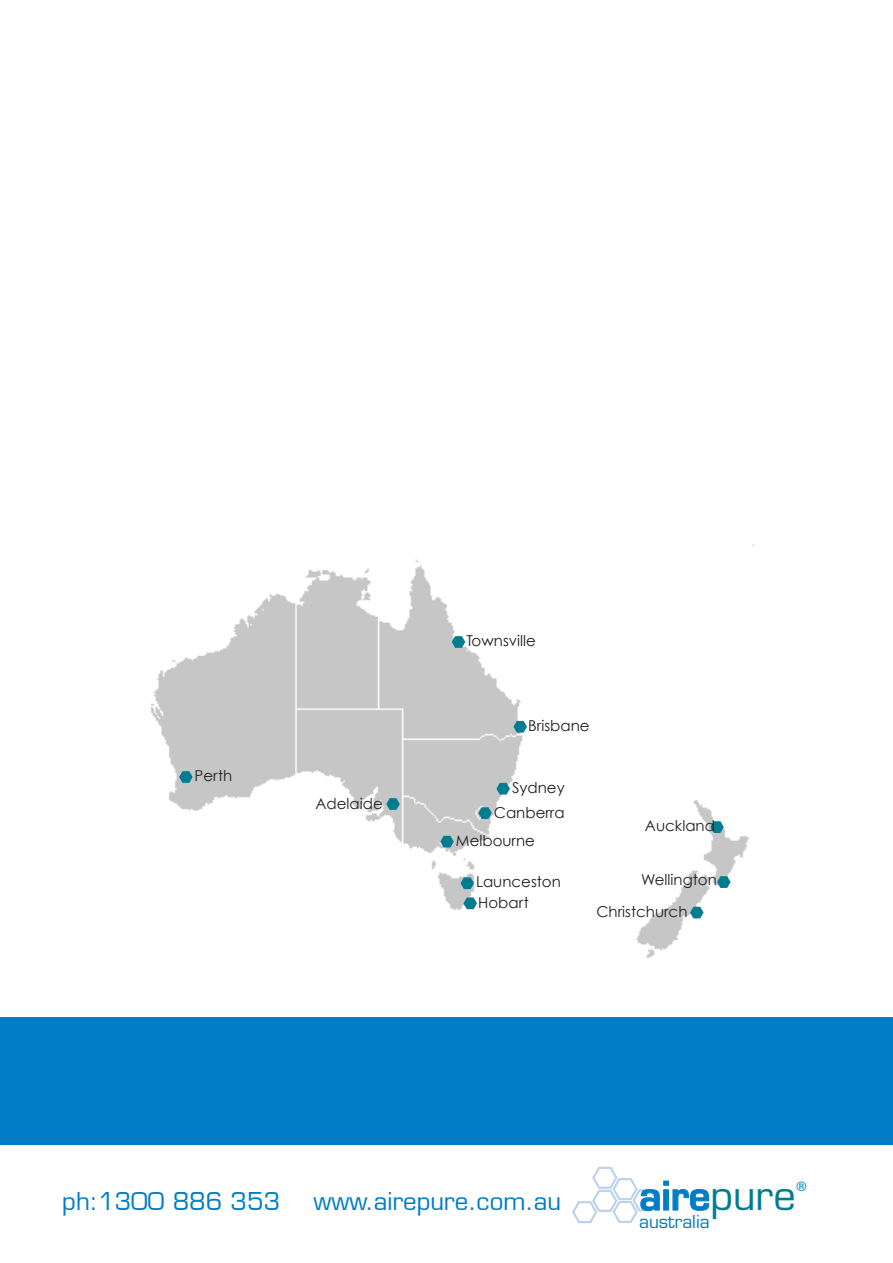
<style>
.page{position:relative;width:893px;height:1263px;background:#fff}
.page>*{position:absolute;margin:0;border:0;box-sizing:border-box;transform-origin:0 0}
.t1{font:43.5px "Eurose";color:#007dc5}
.t2{font:24px "Euromode Plain";color:#007dc5}
.t3{font:17.4px "Euromode Plain";color:#007dc5}
.t4{font:15px/24.3px "Century Gothic";color:#231f20}
.t5{font:13.95px "Eurose";color:#007dc5}
.s1{font-family:"Euromode Plain";font-size:39.75px;color:#007c91}
</style>
<div class="page">
<svg style="left:572px;top:1167px;width:137px;height:56px"></svg>
<div style="left:0;top:1017px;width:893px;height:128px;background:#007dc5"></div>
<img style="left:151px;top:544px;width:603px;height:414px">
<svg style="left:178px;top:770px;width:15px;height:14px"></svg>
<svg style="left:385px;top:797px;width:16px;height:14px"></svg>
<svg style="left:439px;top:834px;width:16px;height:14px"></svg>
<svg style="left:477px;top:806px;width:16px;height:14px"></svg>
<svg style="left:496px;top:781px;width:15px;height:14px"></svg>
<svg style="left:513px;top:720px;width:15px;height:13px"></svg>
<svg style="left:451px;top:635px;width:15px;height:14px"></svg>
<svg style="left:463px;top:896px;width:15px;height:14px"></svg>
<svg style="left:460px;top:876px;width:15px;height:14px"></svg>
<svg style="left:709px;top:820px;width:16px;height:14px"></svg>
<svg style="left:689px;top:905px;width:15px;height:14px"></svg>
<svg style="left:716px;top:875px;width:15px;height:14px"></svg>
<p class="t4" style="left:194px;top:763px;width:39px">Perth</p>
<p class="t4" style="left:315px;top:791px;width:69px">Adelaide</p>
<p class="t4" style="left:467px;top:628px;width:71px">Townsville</p>
<p class="t4" style="left:528px;top:713px;width:63px">Brisbane</p>
<p class="t4" style="left:494px;top:775px;width:72px;text-align:right">Sydney<br>Canberra</p>
<p class="t4" style="left:456px;top:828px;width:81px">Melbourne</p>
<p class="t4" style="left:476px;top:870px;width:86px;line-height:21.1px">Launceston<br>Hobart</p>
<p class="t4" style="left:645px;top:813px;width:72px">Auckland</p>
<p class="t4" style="left:596px;top:863px;width:122px;line-height:32px;text-indent:45px">Wellington<br>Christchurch</p>
<h2 class="t2" style="left:62px;top:1187px;width:219px">ph:1300 886 353</h2>
<h2 class="t2" style="left:313px;top:1187px;width:249px">www.airepure.com.au</h2>
<h1 class="t1" style="left:639px;top:1172px;width:158px">aire<span class="s1">pure</span></h1>
<p class="t5" style="left:796px;top:1178px;width:12px">®</p>
<p class="t3" style="left:639px;top:1211px;width:72px">australia</p>
</div>
